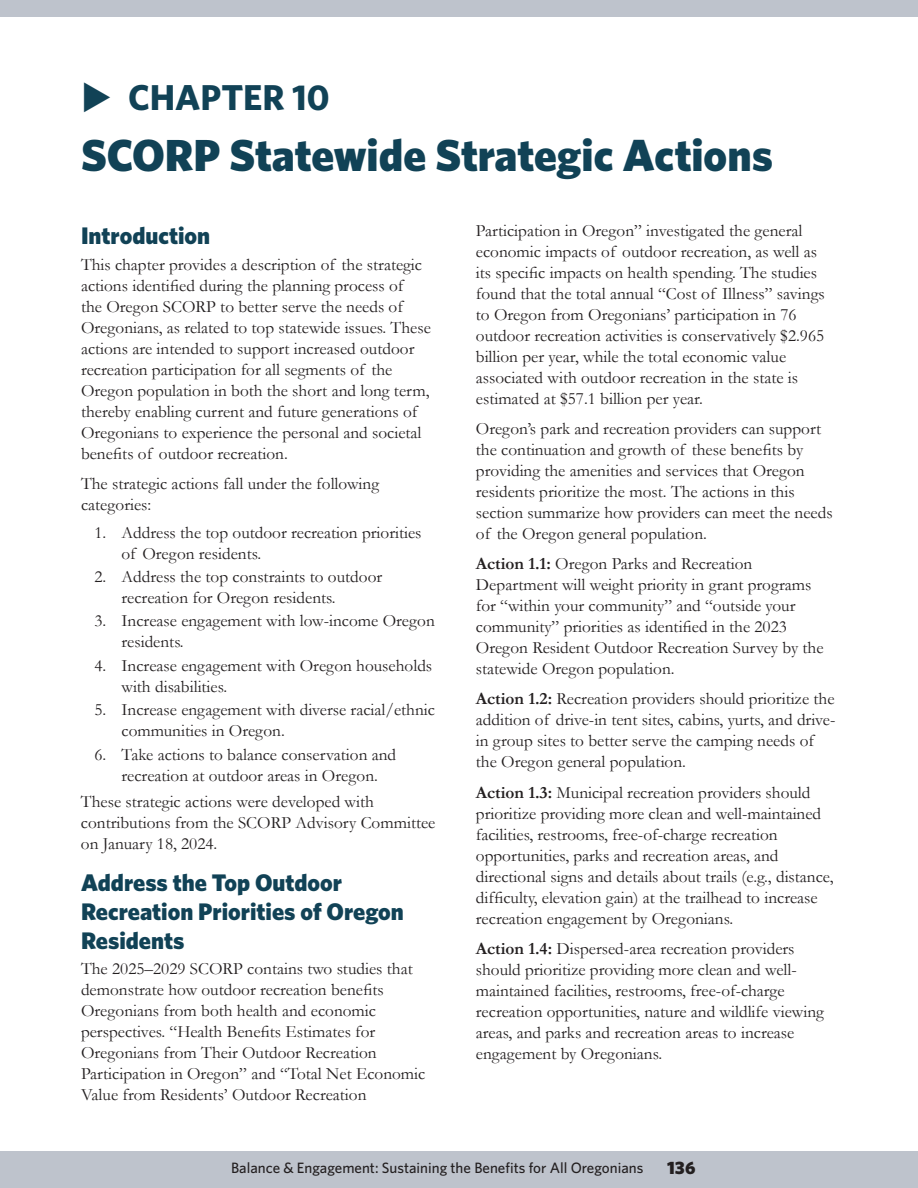
<style>
.page{position:relative;width:918px;height:1188px;background:#fff}
.page>*{position:absolute;margin:0;border:0;box-sizing:border-box;transform-origin:0 0}
.Header__Left{font:900 45px "Whitney";color:#114256}
.Chapter_Head{font:700 36px "Whitney";color:#114256}
.Section_Head{font:900 24px/28.8px "Whitney";color:#114256}
.t1{font:900 18px "Whitney";color:#231f20}
.Body_Text{font:17.25px/21px "Garamond";color:#231f20}
.Fake_Numbers_1_5{font:17.25px/21px "Garamond";color:#231f20}
.t2{font:500 15px "Whitney";color:#231f20}
.s1{font-weight:700}
</style>
<div class="page">
<div style="left:0;top:1151px;width:918px;height:37px;background:#bec3cc"></div>
<div style="left:0;top:0;width:918px;height:17px;background:#bec3cc"></div>
<h3 class="Chapter_Head" style="left:128px;top:73px;width:203px">CHAPTER 10</h3>
<p class="Header__Left" style="left:81px;top:125px;width:694px">SCORP Statewide Strategic Actions</p>
<h4 class="Section_Head" style="left:81px;top:220px;width:131px">Introduction</h4>
<p class="Body_Text" style="left:81px;top:254px;width:351px">This chapter provides a description of the strategic actions identified during the planning process of<br>the Oregon SCORP to better serve the needs of Oregonians, as related to top statewide issues. These actions are intended to support increased outdoor recreation participation for all segments of the Oregon population in both the short and long term, thereby enabling current and future generations of Oregonians to experience the personal and societal benefits of outdoor recreation.</p>
<p class="Body_Text" style="left:81px;top:473px;width:300px">The strategic actions fall under the following categories:</p>
<p class="Fake_Numbers_1_5" style="left:122px;top:522px;width:302px;text-indent:-27px">1. Address the top outdoor recreation priorities of Oregon residents.</p>
<p class="Fake_Numbers_1_5" style="left:122px;top:566px;width:262px;text-indent:-27px">2. Address the top constraints to outdoor recreation for Oregon residents.</p>
<p class="Fake_Numbers_1_5" style="left:122px;top:610px;width:315px;text-indent:-27px">3. Increase engagement with low-income Oregon residents.</p>
<p class="Fake_Numbers_1_5" style="left:122px;top:655px;width:312px;text-indent:-27px">4. Increase engagement with Oregon households with disabilities.</p>
<p class="Fake_Numbers_1_5" style="left:122px;top:699px;width:315px;text-indent:-27px">5. Increase engagement with diverse racial/ethnic communities in Oregon.</p>
<p class="Fake_Numbers_1_5" style="left:94px;top:744px;width:303px;text-align:center">6. Take actions to balance conservation and recreation at outdoor areas in Oregon.</p>
<p class="Body_Text" style="left:81px;top:791px;width:356px">These strategic actions were developed with contributions from the SCORP Advisory Committee on January 18, 2024.</p>
<h4 class="Section_Head" style="left:81px;top:868px;width:324px">Address the Top Outdoor<br>Recreation Priorities of Oregon<br>Residents</h4>
<p class="Body_Text" style="left:81px;top:958px;width:346px">The 2025–2029 SCORP contains two studies that demonstrate how outdoor recreation benefits Oregonians from both health and economic perspectives. “Health Benefits Estimates for Oregonians from Their Outdoor Recreation Participation in Oregon” and “Total Net Economic Value from Residents’ Outdoor Recreation</p>
<p class="Body_Text" style="left:476px;top:220px;width:350px">Participation in Oregon” investigated the general economic impacts of outdoor recreation, as well as its specific impacts on health spending. The studies found that the total annual “Cost of Illness” savings to Oregon from Oregonians’ participation in 76 outdoor recreation activities is conservatively $2.965 billion per year, while the total economic value associated with outdoor recreation in the state is estimated at $57.1 billion per year.</p>
<p class="Body_Text" style="left:476px;top:418px;width:358px">Oregon’s park and recreation providers can support the continuation and growth of these benefits by providing the amenities and services that Oregon residents prioritize the most. The actions in this section summarize how providers can meet the needs of the Oregon general population.</p>
<p class="Body_Text" style="left:476px;top:553px;width:349px"><span class="s1">Action 1.1:</span> Oregon Parks and Recreation Department will weight priority in grant programs for “within your community” and “outside your community” priorities as identified in the 2023<br>Oregon Resident Outdoor Recreation Survey by the statewide Oregon population.</p>
<p class="Body_Text" style="left:476px;top:688px;width:361px"><span class="s1">Action 1.2:</span> Recreation providers should prioritize the addition of drive-in tent sites, cabins, yurts, and drive&shy;in group sites to better serve the camping needs of the Oregon general population.</p>
<p class="Body_Text" style="left:476px;top:781px;width:359px"><span class="s1">Action 1.3:</span> Municipal recreation providers should prioritize providing more clean and well-maintained facilities, restrooms, free-of-charge recreation opportunities, parks and recreation areas, and directional signs and details about trails (e.g., distance, difficulty, elevation gain) at the trailhead to increase recreation engagement by Oregonians.</p>
<p class="Body_Text" style="left:476px;top:938px;width:350px"><span class="s1">Action 1.4:</span> Dispersed-area recreation providers should prioritize providing more clean and well&shy;maintained facilities, restrooms, free-of-charge recreation opportunities, nature and wildlife viewing areas, and parks and recreation areas to increase engagement by Oregonians.</p>
<p class="t2" style="left:231px;top:1158px;width:414px">Balance &amp; Engagement: Sustaining the Benefits for All Oregonians</p>
<p class="t1" style="left:667px;top:1155px;width:30px">136</p>
</div>
